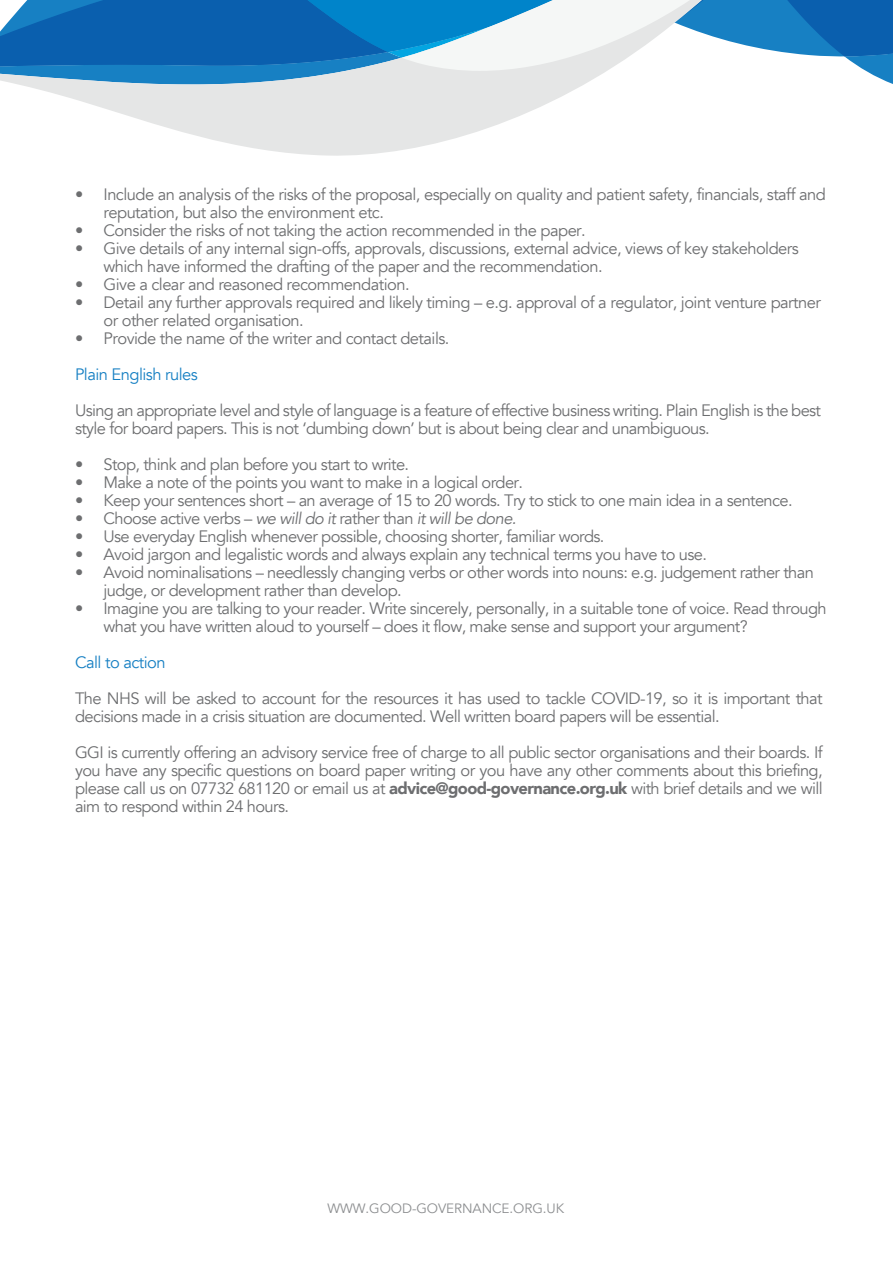
<style>
.page{position:relative;width:893px;height:1263px;background:#fff}
.page>*{position:absolute;margin:0;border:0;box-sizing:border-box;transform-origin:0 0}
.t1{font:16.5px/18px "Avenir";letter-spacing:-.04em;color:#6d6e70}
.t2{font:16.5px "Avenir";letter-spacing:-.03em;color:#1780c3}
.t3{font:13.5px "Avenir";letter-spacing:-.005em;color:#8c8e90}
.s1{font-style:italic}
.s2{font-weight:900}
</style>
<div class="page">
<svg style="left:18px;top:84px;width:566px;height:72px;fill:#e5e6e6"></svg>
<svg style="left:0;top:0;width:893px;height:84px"></svg>
<p class="t1" style="left:104px;top:186px;width:724px;text-indent:-29px">• Include an analysis of the risks of the proposal, especially on quality and patient safety, financials, staff and reputation, but also the environment etc.</p>
<p class="t1" style="left:75px;top:222px;width:512px">• Consider the risks of not taking the action recommended in the paper.</p>
<p class="t1" style="left:104px;top:240px;width:697px;text-indent:-29px">• Give details of any internal sign-offs, approvals, discussions, external advice, views of key stakeholders which have informed the drafting of the paper and the recommendation.</p>
<p class="t1" style="left:75px;top:276px;width:336px">• Give a clear and reasoned recommendation.</p>
<p class="t1" style="left:104px;top:294px;width:719px;text-indent:-29px">• Detail any further approvals required and likely timing – e.g. approval of a regulator, joint venture partner or other related organisation.</p>
<p class="t1" style="left:75px;top:330px;width:376px">• Provide the name of the writer and contact details.</p>
<p class="t2" style="left:75px;top:364px;width:124px">Plain English rules</p>
<p class="t1" style="left:75px;top:402px;width:748px">Using an appropriate level and style of language is a feature of effective business writing. Plain English is the best style for board papers. This is not ‘dumbing down’ but is about being clear and unambiguous.</p>
<p class="t1" style="left:75px;top:456px;width:336px">• Stop, think and plan before you start to write.</p>
<p class="t1" style="left:75px;top:474px;width:450px">• Make a note of the points you want to make in a logical order.</p>
<p class="t1" style="left:75px;top:492px;width:719px">• Keep your sentences short – an average of 15 to 20 words. Try to stick to one main idea in a sentence.</p>
<p class="t1" style="left:75px;top:510px;width:443px">• Choose active verbs – <span class="s1">we will do it</span> rather than <span class="s1">it will be done.</span></p>
<p class="t1" style="left:75px;top:528px;width:531px">• Use everyday English whenever possible, choosing shorter, familiar words.</p>
<p class="t1" style="left:75px;top:546px;width:633px">• Avoid jargon and legalistic words and always explain any technical terms you have to use.</p>
<p class="t1" style="left:104px;top:564px;width:712px;text-indent:-29px">• Avoid nominalisations – needlessly changing verbs or other words into nouns: e.g. judgement rather than judge, or development rather than develop.</p>
<p class="t1" style="left:104px;top:600px;width:725px;text-indent:-29px">• Imagine you are talking to your reader. Write sincerely, personally, in a suitable tone of voice. Read through what you have written aloud to yourself – does it flow, make sense and support your argument?</p>
<p class="t2" style="left:75px;top:652px;width:92px">Call to action</p>
<p class="t1" style="left:75px;top:690px;width:749px">The NHS will be asked to account for the resources it has used to tackle COVID-19, so it is important that decisions made in a crisis situation are documented. Well written board papers will be essential.</p>
<p class="t1" style="left:75px;top:744px;width:749px;text-align:justify">GGI is currently offering an advisory service free of charge to all public sector organisations and their boards. If you have any specific questions on board paper writing or you have any other comments about this briefing, please call us on 07732 681120 or email us at <span class="s2">advice@good-governance.org.uk</span> with brief details and we will aim to respond within 24 hours.</p>
<p class="t3" style="left:328px;top:1200px;width:238px">WWW.GOOD-GOVERNANCE.ORG.UK</p>
</div>
